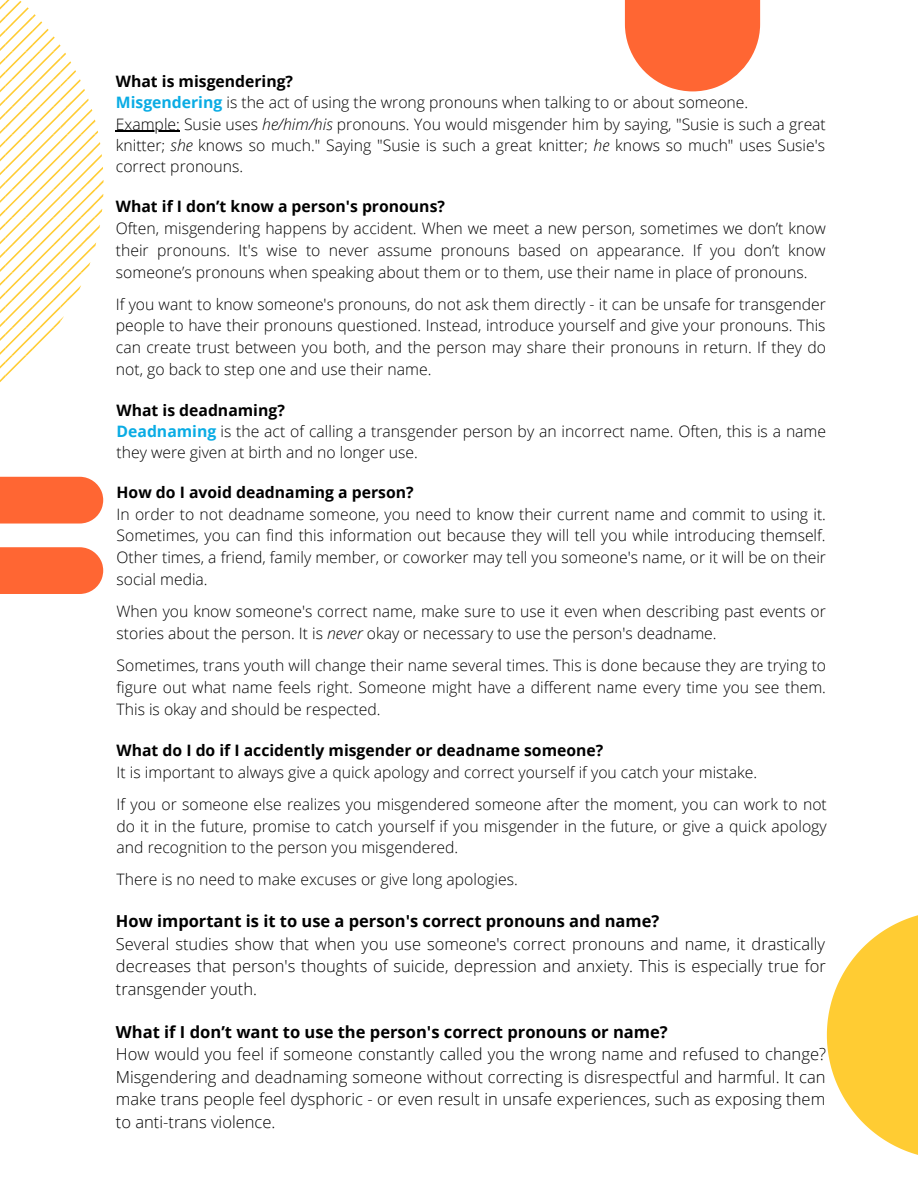
<style>
.page{position:relative;width:918px;height:1188px;background:#fff}
.page>*{position:absolute;margin:0;border:0;box-sizing:border-box;transform-origin:0 0}
.t1{font:300 16.5px/22.5px "Open Sans";color:#000;text-align:justify}
.t2{font:700 16.5px "Open Sans";color:#000}
.t3{font:300 15.75px/21.9px "Open Sans";color:#000}
.t4{font:700 15.75px "Open Sans";color:#000}
.s1{font-weight:700}
.s2{font-weight:700;color:#0aace4}
.s3{font-style:italic}
</style>
<div class="page">
<svg style="left:0;top:0;width:104px;height:382px"></svg>
<svg style="left:827px;top:915px;width:91px;height:240px"></svg>
<svg style="left:0;top:477px;width:103px;height:47px;background:#ff6e3e"></svg>
<svg style="left:625px;top:0;width:135px;height:91px;background:#ff7d52"></svg>
<svg style="left:0;top:547px;width:103px;height:47px;background:#ff6d3d"></svg>
<hr style="left:116px;top:131px;width:64px;height:1px;background:#000">
<p class="t3" style="left:116px;top:70px;width:711px;line-height:21.3px"><span class="s1">What is misgendering?<br></span><span class="s2">Misgendering</span> is the act of using the wrong pronouns when talking to or about someone.<br>Example: Susie uses <span class="s3">he/him/his</span> pronouns. You would misgender him by saying, "Susie is such a great knitter; <span class="s3">she</span> knows so much." Saying "Susie is such a great knitter; <span class="s3">he</span> knows so much" uses Susie's correct pronouns.</p>
<p class="t4" style="left:116px;top:195px;width:331px">What if I don’t know a person's pronouns?</p>
<p class="t3" style="left:116px;top:217px;width:712px;text-align:justify">Often, misgendering happens by accident. When we meet a new person, sometimes we don’t know their pronouns. It's wise to never assume pronouns based on appearance. If you don’t know someone’s pronouns when speaking about them or to them, use their name in place of pronouns.</p>
<p class="t3" style="left:116px;top:292px;width:712px;text-align:justify">If you want to know someone's pronouns, do not ask them directly - it can be unsafe for transgender people to have their pronouns questioned. Instead, introduce yourself and give your pronouns. This can create trust between you both, and the person may share their pronouns in return. If they do not, go back to step one and use their name.</p>
<p class="t3" style="left:117px;top:399px;width:711px;line-height:21.3px"><span class="s1">What is deadnaming?<br></span><span class="s2">Deadnaming</span> is the act of calling a transgender person by an incorrect name. Often, this is a name they were given at birth and no longer use.</p>
<p class="t4" style="left:117px;top:481px;width:299px">How do I avoid deadnaming a person?</p>
<p class="t3" style="left:117px;top:503px;width:711px;text-align:justify">In order to not deadname someone, you need to know their current name and commit to using it.<br>Sometimes, you can find this information out because they will tell you while introducing themself.<br>Other times, a friend, family member, or coworker may tell you someone's name, or it will be on their social media.</p>
<p class="t3" style="left:117px;top:600px;width:711px">When you know someone's correct name, make sure to use it even when describing past events or stories about the person. It is <span class="s3">never</span> okay or necessary to use the person's deadname.</p>
<p class="t3" style="left:117px;top:654px;width:711px;text-align:justify">Sometimes, trans youth will change their name several times. This is done because they are trying to figure out what name feels right. Someone might have a different name every time you see them.<br>This is okay and should be respected.</p>
<p class="t4" style="left:117px;top:739px;width:488px">What do I do if I accidently misgender or deadname someone?</p>
<p class="t3" style="left:117px;top:756px;width:712px;line-height:31.8px">It is important to always give a quick apology and correct yourself if you catch your mistake.<br>If you or someone else realizes you misgendered someone after the moment, you can work to not</p>
<p class="t3" style="left:117px;top:814px;width:712px">do it in the future, promise to catch yourself if you misgender in the future, or give a quick apology and recognition to the person you misgendered.</p>
<p class="t3" style="left:117px;top:868px;width:403px">There is no need to make excuses or give long apologies.</p>
<p class="t2" style="left:116px;top:910px;width:545px">How important is it to use a person's correct pronouns and name?</p>
<p class="t1" style="left:116px;top:932px;width:711px">Several studies show that when you use someone's correct pronouns and name, it drastically decreases that person's thoughts of suicide, depression and anxiety. This is especially true for transgender youth.</p>
<p class="t2" style="left:116px;top:1020px;width:553px">What if I don’t want to use the person's correct pronouns or name?</p>
<p class="t1" style="left:116px;top:1043px;width:712px">How would you feel if someone constantly called you the wrong name and refused to change?<br>Misgendering and deadnaming someone without correcting is disrespectful and harmful. It can make trans people feel dysphoric - or even result in unsafe experiences, such as exposing them to anti-trans violence.</p>
</div>
